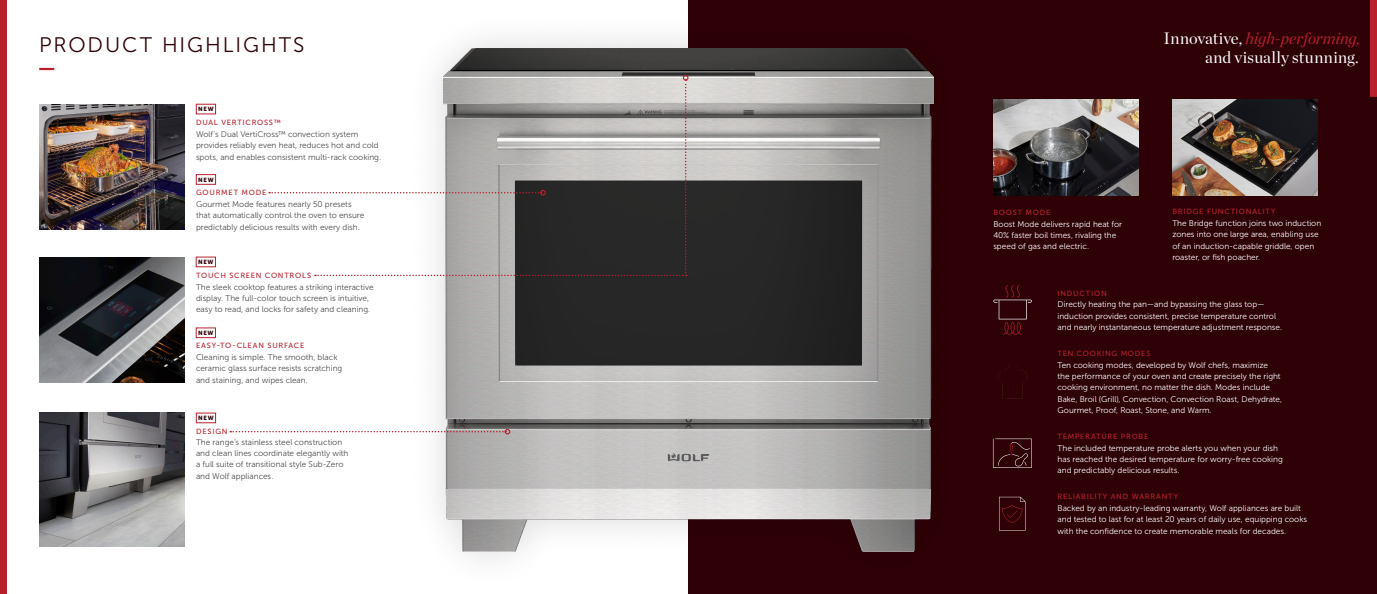
<style>
.page{position:relative;width:1377px;height:594px;background:#fff}
.page>*{position:absolute;margin:0;border:0;box-sizing:border-box;transform-origin:0 0}
.szg_h2_chronicle{font:21px "Museo Sans 300";letter-spacing:.09em;color:#2e0107}
.szg-sh2{font:16.5px/19.9px "Chronicle Display";letter-spacing:.02em;color:#fff;text-align:right}
.feature-body{font:8.25px/11.2px "Museo Sans 300";color:#fff}
.feature-body-2{font:8.25px/11.2px "Museo Sans 300";color:#4b4c4d}
.feature-subhead{font:7.5px "Museo Sans 500";letter-spacing:.105em;color:#b9202e}
.feature-body-3{font:7.5px "Museo Sans 500";letter-spacing:.105em;color:#b9202e}
.feature-subhead-2{font:6px "Museo Sans 900";letter-spacing:.11em;color:#2e0107}
.s1{font-style:italic;color:#b9202e}
</style>
<div class="page">
<div style="left:688px;top:0;width:689px;height:594px;background:#2e0107"></div>
<div style="left:404px;top:9px;width:569px;height:582px;background:#010101;opacity:.15"></div>
<img style="left:443px;top:49px;width:491px;height:502px">
<div style="left:0;top:0;width:7px;height:594px;background:#b9202e"></div>
<div style="left:1370px;top:0;width:7px;height:97px;background:#b9202e"></div>
<img style="left:39px;top:413px;width:145px;height:134px">
<img style="left:39px;top:257px;width:145px;height:126px">
<svg style="left:269px;top:75px;width:419px;height:201px"></svg>
<img style="left:39px;top:104px;width:145px;height:126px">
<svg style="left:196px;top:104px;width:20px;height:10px"></svg>
<svg style="left:230px;top:429px;width:280px;height:5px"></svg>
<div style="left:196px;top:413px;width:20px;height:10px;border:1px solid #b9202e"></div>
<div style="left:196px;top:328px;width:20px;height:10px;border:1px solid #b9202e"></div>
<div style="left:196px;top:174px;width:20px;height:11px;border:1px solid #b9202e"></div>
<img style="left:993px;top:99px;width:145px;height:96px">
<img style="left:1172px;top:99px;width:145px;height:96px">
<svg style="left:997px;top:365px;width:31px;height:33px"></svg>
<svg style="left:993px;top:439px;width:39px;height:29px"></svg>
<svg style="left:993px;top:285px;width:39px;height:50px"></svg>
<svg style="left:999px;top:497px;width:26px;height:34px"></svg>
<svg style="left:39px;top:68px;width:15px;height:2px"></svg>
<p class="szg_h2_chronicle" style="left:39px;top:34px;width:267px">PRODUCT HIGHLIGHTS</p>
<p class="feature-subhead-2" style="left:198px;top:106px;width:17px">NEW</p>
<p class="feature-subhead" style="left:196px;top:118px;width:86px">DUAL VERTICROSS™</p>
<p class="feature-body-2" style="left:196px;top:129px;width:187px">Wolf’s Dual VertiCross™ convection system provides reliably even heat, reduces hot and cold spots, and enables consistent multi-rack cooking.</p>
<p class="feature-subhead-2" style="left:198px;top:176px;width:17px">NEW</p>
<p class="feature-subhead" style="left:196px;top:189px;width:72px">GOURMET MODE</p>
<p class="feature-body-2" style="left:196px;top:199px;width:170px">Gourmet Mode features nearly 50 presets that automatically control the oven to ensure predictably delicious results with every dish.</p>
<p class="feature-subhead-2" style="left:198px;top:259px;width:17px">NEW</p>
<p class="feature-subhead" style="left:196px;top:271px;width:117px">TOUCH SCREEN CONTROLS</p>
<p class="feature-body-2" style="left:196px;top:281px;width:179px">The sleek cooktop features a striking interactive display. The full-color touch screen is intuitive, easy to read, and locks for safety and cleaning.</p>
<p class="feature-subhead-2" style="left:198px;top:330px;width:17px">NEW</p>
<p class="feature-subhead" style="left:196px;top:341px;width:110px">EASY-TO-CLEAN SURFACE</p>
<p class="feature-body-2" style="left:196px;top:352px;width:148px">Cleaning is simple. The smooth, black ceramic glass surface resists scratching and staining, and wipes clean.</p>
<p class="feature-subhead-2" style="left:198px;top:415px;width:17px">NEW</p>
<p class="feature-body-3" style="left:196px;top:427px;width:33px">DESIGN</p>
<p class="feature-body-2" style="left:196px;top:437px;width:154px">The range’s stainless steel construction and clean lines coordinate elegantly with a full suite of transitional style Sub-Zero and Wolf appliances.</p>
<p class="szg-sh2" style="left:1164px;top:27px;width:198px">Innovative, <span class="s1">high-performing, </span>and visually stunning.</p>
<p class="feature-subhead" style="left:993px;top:208px;width:59px">BOOST MODE</p>
<p class="feature-body" style="left:993px;top:218px;width:130px">Boost Mode delivers rapid heat for<br>40% faster boil times, rivaling the speed of gas and electric.</p>
<p class="feature-subhead" style="left:1172px;top:207px;width:105px">BRIDGE FUNCTIONALITY</p>
<p class="feature-body" style="left:1172px;top:218px;width:150px">The Bridge function joins two induction zones into one large area, enabling use of an induction-capable griddle, open roaster, or fish poacher.</p>
<p class="feature-subhead" style="left:1058px;top:289px;width:51px">INDUCTION</p>
<p class="feature-body" style="left:1058px;top:299px;width:226px">Directly heating the pan—and bypassing the glass top— induction provides consistent, precise temperature control and nearly instantaneous temperature adjustment response.</p>
<p class="feature-subhead" style="left:1058px;top:349px;width:94px">TEN COOKING MODES</p>
<p class="feature-body" style="left:1058px;top:359px;width:226px">Ten cooking modes, developed by Wolf chefs, maximize the performance of your oven and create precisely the right cooking environment, no matter the dish. Modes include Bake, Broil (Grill), Convection, Convection Roast, Dehydrate, Gourmet, Proof, Roast, Stone, and Warm.</p>
<p class="feature-subhead" style="left:1058px;top:432px;width:92px">TEMPERATURE PROBE</p>
<p class="feature-body" style="left:1058px;top:442px;width:227px">The included temperature probe alerts you when your dish has reached the desired temperature for worry-free cooking and predictably delicious results.</p>
<p class="feature-subhead" style="left:1058px;top:493px;width:122px">RELIABILITY AND WARRANTY</p>
<p class="feature-body" style="left:1058px;top:503px;width:251px">Backed by an industry-leading warranty, Wolf appliances are built and tested to last for at least 20 years of daily use, equipping cooks with the confidence to create memorable meals for decades.</p>
</div>
